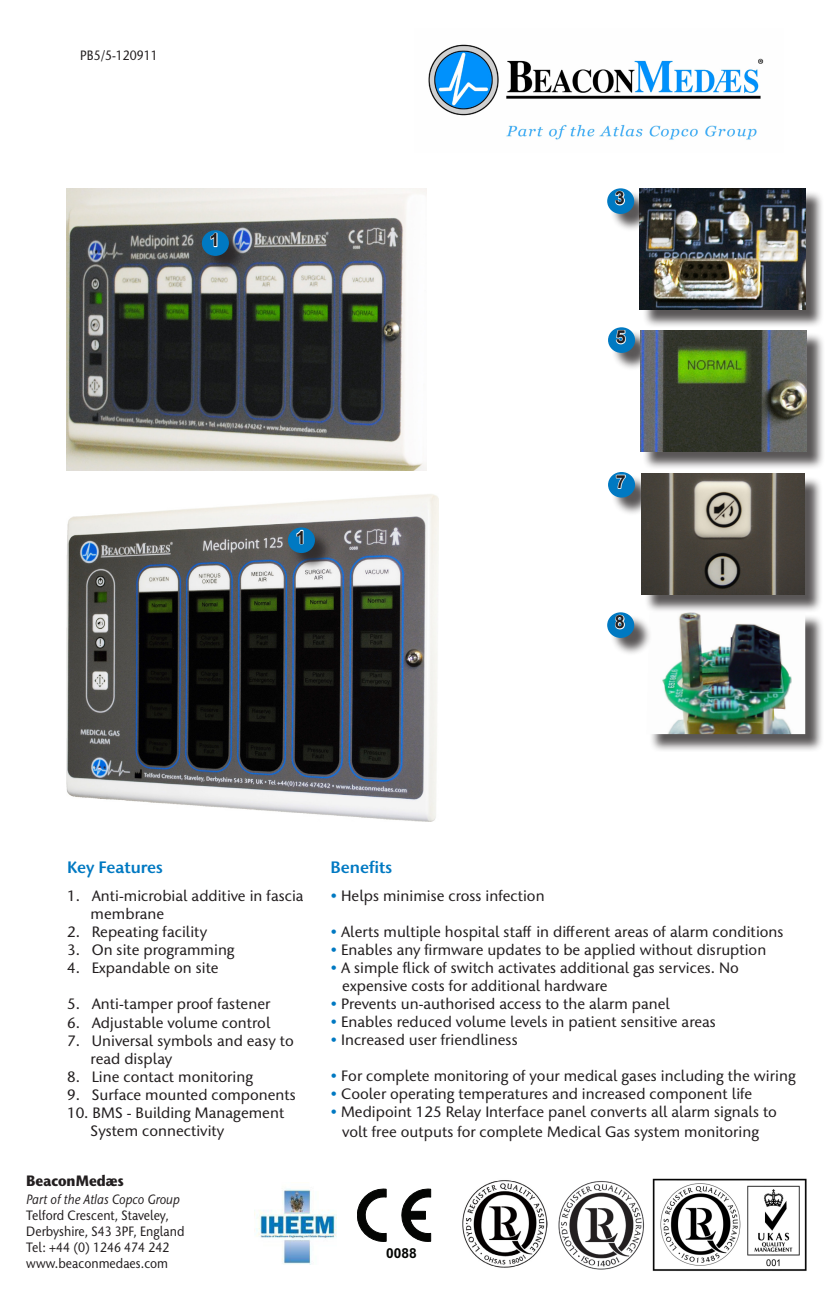
<style>
.page{position:relative;width:834px;height:1289px;background:#fff}
.page>*{position:absolute;margin:0;border:0;box-sizing:border-box;transform-origin:0 0}
.t1{font:700 18px "Arial";color:#231f20}
.t2{font:600 16.5px "Stone Humanist ITC Std";color:#0079c2}
.t3{font:500 15px/18px "Stone Humanist ITC Std";color:#231f20}
.t4{font:700 15px "Stone Humanist ITC Std";color:#231f20;scale:.9 1}
.t5{font:700 13.8px "Arial";color:#040503}
.t6{font:500 13.5px "Stone Humanist ITC Std";color:#231f20;scale:.9 1}
.t7{font:italic 500 13.5px "Stone Humanist ITC Std";color:#231f20;scale:.9 1}
.s1{color:#0079c2}
</style>
<div class="page">
<img style="left:67px;top:494px;width:372px;height:327px">
<img style="left:67px;top:188px;width:360px;height:282px">
<div style="left:290px;top:530px;width:43px;height:41px;background:#231f20;opacity:.75"></div>
<div style="left:288px;top:528px;width:26px;height:24px;background:#0079c2;border-radius:50%"></div>
<svg style="left:296px;top:530px;width:8px;height:15px"></svg>
<div style="left:288px;top:527px;width:27px;height:26px;border:2px solid #0079c2;border-radius:50%"></div>
<div style="left:641px;top:191px;width:182px;height:137px;background:#231f20;opacity:.75"></div>
<img style="left:639px;top:188px;width:166px;height:121px">
<div style="left:648px;top:614px;width:175px;height:139px;background:#231f20;opacity:.75"></div>
<img style="left:648px;top:613px;width:157px;height:121px">
<div style="left:609px;top:191px;width:43px;height:41px;background:#231f20;opacity:.75"></div>
<div style="left:608px;top:189px;width:25px;height:24px;background:#0079c2;border-radius:50%"></div>
<svg style="left:614px;top:191px;width:11px;height:15px"></svg>
<div style="left:607px;top:188px;width:27px;height:26px;border:2px solid #0079c2;border-radius:50%"></div>
<div style="left:610px;top:474px;width:43px;height:42px;background:#231f20;opacity:.75"></div>
<div style="left:608px;top:473px;width:26px;height:24px;background:#0079c2;border-radius:50%"></div>
<svg style="left:615px;top:475px;width:11px;height:14px"></svg>
<div style="left:608px;top:472px;width:27px;height:25px;border:2px solid #0079c2;border-radius:50%"></div>
<div style="left:643px;top:475px;width:180px;height:138px;background:#231f20;opacity:.75"></div>
<img style="left:641px;top:473px;width:163px;height:121px">
<div style="left:609px;top:615px;width:43px;height:41px;background:#231f20;opacity:.75"></div>
<div style="left:608px;top:613px;width:25px;height:24px;background:#0079c2;border-radius:50%"></div>
<svg style="left:614px;top:615px;width:11px;height:15px"></svg>
<div style="left:607px;top:612px;width:27px;height:26px;border:2px solid #0079c2;border-radius:50%"></div>
<div style="left:610px;top:330px;width:43px;height:41px;background:#231f20;opacity:.75"></div>
<div style="left:608px;top:328px;width:26px;height:24px;background:#0079c2;border-radius:50%"></div>
<svg style="left:615px;top:330px;width:11px;height:15px"></svg>
<div style="left:608px;top:327px;width:27px;height:26px;border:2px solid #0079c2;border-radius:50%"></div>
<div style="left:642px;top:332px;width:182px;height:138px;background:#231f20;opacity:.75"></div>
<img style="left:640px;top:330px;width:165px;height:121px">
<div style="left:204px;top:233px;width:43px;height:41px;background:#231f20;opacity:.75"></div>
<div style="left:202px;top:231px;width:26px;height:24px;background:#0079c2;border-radius:50%"></div>
<svg style="left:210px;top:233px;width:8px;height:15px"></svg>
<div style="left:202px;top:230px;width:27px;height:26px;border:2px solid #0079c2;border-radius:50%"></div>
<img style="left:428px;top:44px;width:336px;height:96px">
<img style="left:254px;top:1188px;width:83px;height:77px">
<img style="left:652px;top:1178px;width:155px;height:93px">
<img style="left:558px;top:1181px;width:86px;height:89px">
<svg style="left:357px;top:1188px;width:29px;height:53px"></svg>
<svg style="left:401px;top:1188px;width:30px;height:53px"></svg>
<img style="left:462px;top:1180px;width:85px;height:88px">
<p class="t6" style="left:80px;top:47px;width:88px">PB5/5-120911</p>
<p class="t1" style="left:209px;top:228px;width:12px">1</p>
<p class="t1" style="left:295px;top:525px;width:12px">1</p>
<p class="t1" style="left:615px;top:186px;width:12px">3</p>
<p class="t1" style="left:615px;top:325px;width:12px">5</p>
<p class="t1" style="left:615px;top:470px;width:12px">7</p>
<p class="t1" style="left:615px;top:610px;width:12px">8</p>
<p class="t2" style="left:67px;top:856px;width:97px">Key Features</p>
<p class="t3" style="left:91px;top:887px;width:214px;text-indent:-24px">1. Anti-microbial additive in fascia membrane</p>
<p class="t3" style="left:67px;top:923px;width:142px">2. Repeating facility</p>
<p class="t3" style="left:67px;top:941px;width:169px">3. On site programming</p>
<p class="t3" style="left:67px;top:959px;width:153px">4. Expandable on site</p>
<p class="t3" style="left:67px;top:995px;width:205px">5. Anti-tamper proof fastener</p>
<p class="t3" style="left:67px;top:1013px;width:205px">6. Adjustable volume control</p>
<p class="t3" style="left:91px;top:1031px;width:205px;text-indent:-24px">7. Universal symbols and easy to read display</p>
<p class="t3" style="left:67px;top:1067px;width:187px">8. Line contact monitoring</p>
<p class="t3" style="left:67px;top:1085px;width:230px">9. Surface mounted components</p>
<p class="t3" style="left:91px;top:1103px;width:195px;text-indent:-24px">10. BMS - Building Management<br>System connectivity</p>
<p class="t4" style="left:26px;top:1170px;width:110px">BeaconMedæs</p>
<p class="t7" style="left:26px;top:1190px;width:172px">Part of the Atlas Copco Group</p>
<p class="t6" style="left:26px;top:1206px;width:160px">Telford Crescent, Staveley,</p>
<p class="t6" style="left:26px;top:1222px;width:177px">Derbyshire, S43 3PF, England</p>
<p class="t6" style="left:26px;top:1239px;width:160px">Tel: +44 (0) 1246 474 242</p>
<p class="t6" style="left:26px;top:1255px;width:159px">www.beaconmedaes.com</p>
<p class="t2" style="left:330px;top:856px;width:63px">Benefits</p>
<p class="t3" style="left:330px;top:887px;width:216px"><span class="s1">•</span> Helps minimise cross infection</p>
<p class="t3" style="left:330px;top:923px;width:454px"><span class="s1">•</span> Alerts multiple hospital staff in different areas of alarm conditions</p>
<p class="t3" style="left:330px;top:941px;width:437px"><span class="s1">•</span> Enables any firmware updates to be applied without disruption</p>
<p class="t3" style="left:330px;top:959px;width:410px"><span class="s1">•</span> A simple flick of switch activates additional gas services. No</p>
<p class="t3" style="left:342px;top:977px;width:267px">expensive costs for additional hardware</p>
<p class="t3" style="left:330px;top:995px;width:341px"><span class="s1">•</span> Prevents un-authorised access to the alarm panel</p>
<p class="t3" style="left:330px;top:1013px;width:387px"><span class="s1">•</span> Enables reduced volume levels in patient sensitive areas</p>
<p class="t3" style="left:330px;top:1031px;width:189px"><span class="s1">•</span> Increased user friendliness</p>
<p class="t3" style="left:330px;top:1067px;width:466px"><span class="s1">•</span> For complete monitoring of your medical gases including the wiring</p>
<p class="t3" style="left:330px;top:1085px;width:423px"><span class="s1">•</span> Cooler operating temperatures and increased component life</p>
<p class="t3" style="left:330px;top:1102px;width:448px;line-height:19.8px;text-align:center"><span class="s1">•</span> Medipoint 125 Relay Interface panel converts all alarm signals to volt free outputs for complete Medical Gas system monitoring</p>
<p class="t5" style="left:386px;top:1243px;width:32px">0088</p>
</div>
